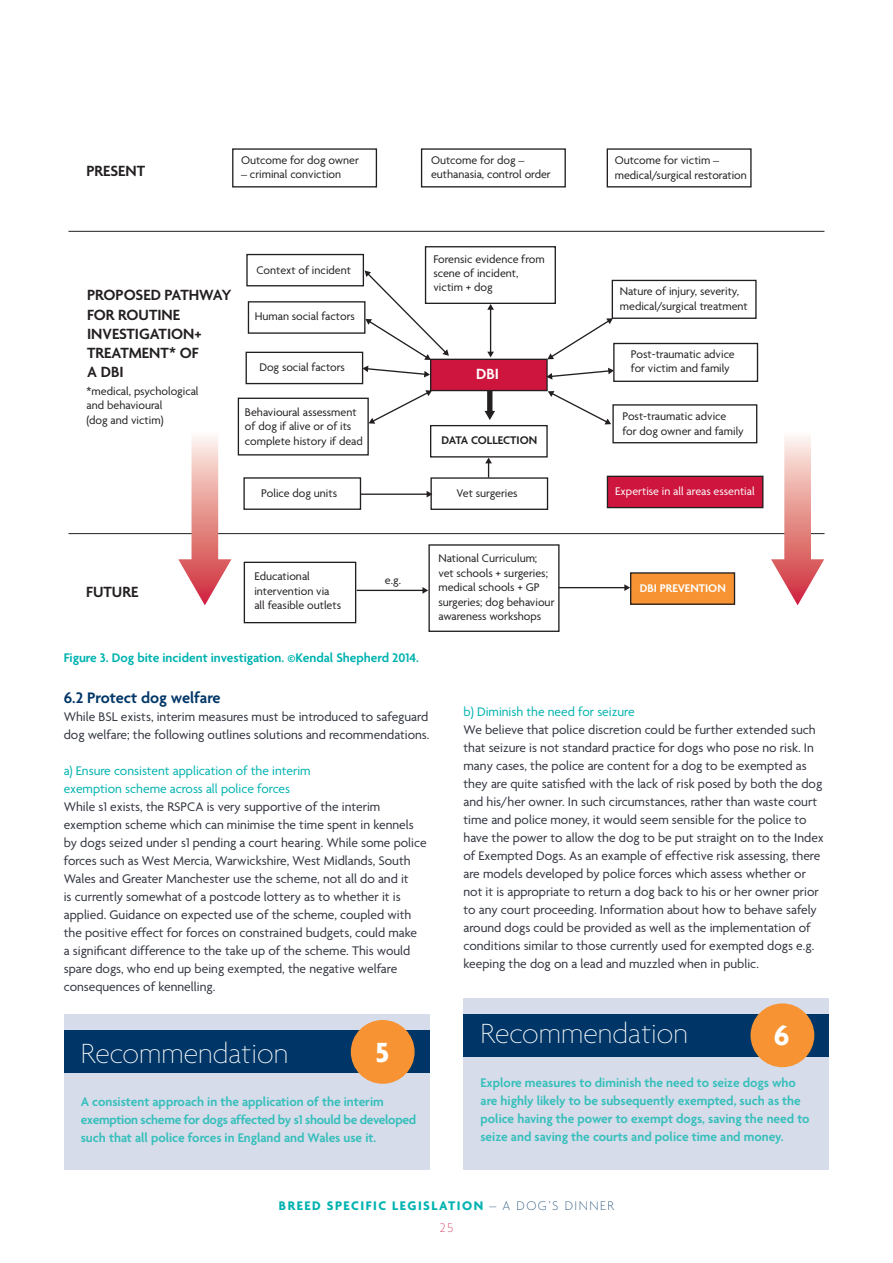
<style>
.page{position:relative;width:893px;height:1263px;background:#fff}
.page>*{position:absolute;margin:0;border:0;box-sizing:border-box;transform-origin:0 0}
.Headers{font:100 30px "Agenda";color:#fff}
.Headers-2{font:700 30px "Agenda";color:#fff}
.Intros{font:600 16.5px "Agenda";color:#003667}
.t1{font:600 16.05px/19.2px "Agenda";color:#231f20}
.t2{font:600 16.05px "Agenda";color:#fff}
.Body_copy{font:13.5px/18px "Agenda";color:#30343e}
.Bullets_intro{font:600 13.5px/18px "Agenda";color:#36bfbc}
.Bullets{font:13.5px "Agenda";color:#00b3b0}
.Bullets_intro-2{font:600 13.5px/18px "Agenda";letter-spacing:-.02em;color:#36bfbc}
.Captions{font:600 13.5px "Agenda";color:#00b3b0}
.t3{font:700 13.5px/22.5px "Agenda";letter-spacing:.11em;color:#00b3b0;text-align:center}
.t4{font:12px/14.4px "Agenda";color:#231f20}
.t5{font:12px "Agenda";color:#fff}
.t6{font:600 12px "Agenda";color:#231f20}
.t7{font:600 12px "Agenda";color:#fff}
.s1{font-weight:100;color:#003667}
.s2{font-weight:100;color:#ce153e}
</style>
<div class="page">
<div style="left:463px;top:998px;width:366px;height:171px;background:#d6dce9"></div>
<div style="left:463px;top:1014px;width:366px;height:42px;background:#003667"></div>
<div style="left:750px;top:1003px;width:64px;height:64px;background:#f79332;border-radius:50%"></div>
<div style="left:64px;top:1014px;width:365px;height:155px;background:#d6dce9"></div>
<div style="left:64px;top:1030px;width:365px;height:43px;background:#003667"></div>
<div style="left:351px;top:1020px;width:64px;height:64px;background:#f79332;border-radius:50%"></div>
<div style="left:631px;top:573px;width:103px;height:31px;background:#f79332"></div>
<div style="left:630px;top:572px;width:105px;height:33px;border:1px solid #231f20"></div>
<div style="left:431px;top:359px;width:116px;height:32px;background:#ce153e"></div>
<div style="left:430px;top:359px;width:118px;height:32px;border:1px solid #231f20"></div>
<div style="left:607px;top:476px;width:156px;height:32px;background:#ce153e"></div>
<div style="left:607px;top:476px;width:156px;height:32px;border:1px solid #231f20"></div>
<hr style="left:68px;top:231px;width:756px;height:1px;background:#231f20">
<hr style="left:69px;top:533px;width:755px;height:1px;background:#231f20">
<div style="left:232px;top:148px;width:145px;height:39px;border:1px solid #231f20"></div>
<div style="left:421px;top:148px;width:145px;height:39px;border:1px solid #231f20"></div>
<div style="left:607px;top:148px;width:145px;height:39px;border:1px solid #231f20"></div>
<div style="left:246px;top:254px;width:118px;height:32px;border:1px solid #231f20"></div>
<div style="left:248px;top:301px;width:117px;height:33px;border:1px solid #231f20"></div>
<div style="left:246px;top:352px;width:117px;height:32px;border:1px solid #231f20"></div>
<div style="left:243px;top:477px;width:118px;height:33px;border:1px solid #231f20"></div>
<div style="left:430px;top:477px;width:118px;height:33px;border:1px solid #231f20"></div>
<div style="left:612px;top:280px;width:145px;height:39px;border:1px solid #231f20"></div>
<div style="left:613px;top:343px;width:145px;height:39px;border:1px solid #231f20"></div>
<div style="left:612px;top:404px;width:145px;height:39px;border:1px solid #231f20"></div>
<div style="left:430px;top:425px;width:118px;height:32px;border:1px solid #231f20"></div>
<div style="left:425px;top:246px;width:131px;height:58px;border:1px solid #231f20"></div>
<div style="left:238px;top:398px;width:131px;height:57px;border:1px solid #231f20"></div>
<div style="left:244px;top:562px;width:112px;height:61px;border:1px solid #231f20"></div>
<div style="left:428px;top:544px;width:132px;height:88px;border:1px solid #231f20"></div>
<div style="left:487px;top:390px;width:5px;height:22px;background:#231f20"></div>
<svg style="left:484px;top:411px;width:11px;height:9px"></svg>
<svg style="left:485px;top:458px;width:7px;height:19px"></svg>
<hr style="left:361px;top:493px;width:67px;height:2px;background:#231f20">
<svg style="left:427px;top:491px;width:5px;height:6px"></svg>
<svg style="left:369px;top:390px;width:63px;height:34px"></svg>
<svg style="left:548px;top:391px;width:63px;height:33px"></svg>
<hr style="left:490px;top:309px;width:1px;height:44px;background:#231f20">
<svg style="left:487px;top:304px;width:7px;height:6px"></svg>
<svg style="left:487px;top:352px;width:7px;height:5px"></svg>
<svg style="left:362px;top:366px;width:68px;height:11px"></svg>
<svg style="left:546px;top:368px;width:68px;height:12px"></svg>
<svg style="left:365px;top:270px;width:84px;height:90px"></svg>
<svg style="left:547px;top:318px;width:66px;height:41px"></svg>
<hr style="left:357px;top:590px;width:66px;height:1px;background:#231f20">
<svg style="left:422px;top:587px;width:6px;height:7px"></svg>
<hr style="left:558px;top:587px;width:67px;height:1px;background:#231f20">
<svg style="left:624px;top:584px;width:6px;height:7px"></svg>
<div style="left:192px;top:430px;width:26px;height:137px;background:linear-gradient(to bottom,#fefaf4,#d85752)"></div>
<svg style="left:178px;top:559px;width:53px;height:46px"></svg>
<div style="left:784px;top:430px;width:27px;height:137px;background:linear-gradient(to bottom,#fefaf4,#d85752)"></div>
<svg style="left:771px;top:559px;width:53px;height:46px"></svg>
<p class="t1" style="left:86px;top:161px;width:60px">PRESENT</p>
<p class="t4" style="left:241px;top:152px;width:119px">Outcome for dog owner</p>
<p class="t4" style="left:241px;top:167px;width:102px">– criminal conviction</p>
<p class="t4" style="left:431px;top:153px;width:121px">Outcome for dog – euthanasia, control order</p>
<p class="t4" style="left:615px;top:153px;width:134px">Outcome for victim – medical/surgical restoration</p>
<p class="t1" style="left:87px;top:285px;width:146px">PROPOSED PATHWAY<br>FOR ROUTINE<br>INVESTIGATION+<br>TREATMENT* OF<br>A DBI</p>
<p class="t4" style="left:87px;top:384px;width:113px">*medical, psychological and behavioural<br>(dog and victim)</p>
<p class="t4" style="left:257px;top:262px;width:96px">Context of incident</p>
<p class="t4" style="left:433px;top:251px;width:113px">Forensic evidence from scene of incident, victim + dog</p>
<p class="t4" style="left:255px;top:309px;width:102px">Human social factors</p>
<p class="t4" style="left:259px;top:360px;width:87px">Dog social factors</p>
<p class="t4" style="left:245px;top:405px;width:119px">Behavioural assessment of dog if alive or of its complete history if dead</p>
<p class="t2" style="left:476px;top:364px;width:24px">DBI</p>
<p class="t6" style="left:441px;top:433px;width:97px">DATA COLLECTION</p>
<p class="t4" style="left:261px;top:485px;width:77px">Police dog units</p>
<p class="t4" style="left:456px;top:485px;width:63px">Vet surgeries</p>
<p class="t1" style="left:86px;top:582px;width:54px">FUTURE</p>
<p class="t4" style="left:254px;top:569px;width:88px">Educational intervention via all feasible outlets</p>
<p class="t4" style="left:385px;top:573px;width:18px">e.g.</p>
<p class="t4" style="left:438px;top:551px;width:118px">National Curriculum; vet schools + surgeries; medical schools + GP surgeries; dog behaviour awareness workshops</p>
<p class="t4" style="left:620px;top:284px;width:129px">Nature of injury, severity, medical/surgical treatment</p>
<p class="t4" style="left:631px;top:346px;width:105px">Post-traumatic advice for victim and family</p>
<p class="t4" style="left:622px;top:409px;width:123px">Post-traumatic advice<br>for dog owner and family</p>
<p class="t5" style="left:615px;top:484px;width:141px">Expertise in all areas essential</p>
<p class="t7" style="left:640px;top:580px;width:87px">DBI PREVENTION</p>
<p class="Captions" style="left:64px;top:649px;width:357px">Figure 3. Dog bite incident investigation. ©Kendal Shepherd 2014.</p>
<p class="Intros" style="left:64px;top:687px;width:158px">6.2 Protect dog welfare</p>
<p class="Body_copy" style="left:64px;top:707px;width:367px">While BSL exists, interim measures must be introduced to safeguard dog welfare; the following outlines solutions and recommendations.</p>
<p class="Bullets" style="left:64px;top:762px;width:248px">a) Ensure consistent application of the interim</p>
<p class="Bullets" style="left:64px;top:780px;width:228px">exemption scheme across all police forces</p>
<p class="Body_copy" style="left:64px;top:797px;width:364px">While s1 exists, the RSPCA is very supportive of the interim exemption scheme which can minimise the time spent in kennels by dogs seized under s1 pending a court hearing. While some police forces such as West Mercia, Warwickshire, West Midlands, South Wales and Greater Manchester use the scheme, not all do and it<br>is currently somewhat of a postcode lottery as to whether it is applied. Guidance on expected use of the scheme, coupled with the positive effect for forces on constrained budgets, could make<br>a significant difference to the take up of the scheme. This would spare dogs, who end up being exempted, the negative welfare consequences of kennelling.</p>
<p class="Headers" style="left:81px;top:1036px;width:209px">Recommendation</p>
<p class="Bullets_intro" style="left:81px;top:1092px;width:304px">A consistent approach in the application of the interim</p>
<p class="Bullets_intro-2" style="left:81px;top:1110px;width:337px">exemption scheme for dogs affected by s1 should be developed such that all police forces in England and Wales use it.</p>
<p class="Headers-2" style="left:375px;top:1034px;width:16px">5</p>
<p class="Bullets" style="left:463px;top:704px;width:173px">b) Diminish the need for seizure</p>
<p class="Body_copy" style="left:463px;top:720px;width:362px">We believe that police discretion could be further extended such that seizure is not standard practice for dogs who pose no risk. In many cases, the police are content for a dog to be exempted as they are quite satisfied with the lack of risk posed by both the dog and his/her owner. In such circumstances, rather than waste court time and police money, it would seem sensible for the police to have the power to allow the dog to be put straight on to the Index of Exempted Dogs. As an example of effective risk assessing, there are models developed by police forces which assess whether or not it is appropriate to return a dog back to his or her owner prior to any court proceeding. Information about how to behave safely around dogs could be provided as well as the implementation of conditions similar to those currently used for exempted dogs e.g. keeping the dog on a lead and muzzled when in public.</p>
<p class="Headers" style="left:480px;top:1016px;width:209px">Recommendation</p>
<p class="Bullets_intro" style="left:480px;top:1073px;width:331px">Explore measures to diminish the need to seize dogs who are highly likely to be subsequently exempted, such as the police having the power to exempt dogs, saving the need to seize and saving the courts and police time and money.</p>
<p class="Headers-2" style="left:774px;top:1017px;width:17px">6</p>
<p class="t3" style="left:279px;top:1194px;width:336px">BREED SPECIFIC LEGISLATION <span class="s1">– A DOG’S DINNER<br></span><span class="s2">25</span></p>
</div>
